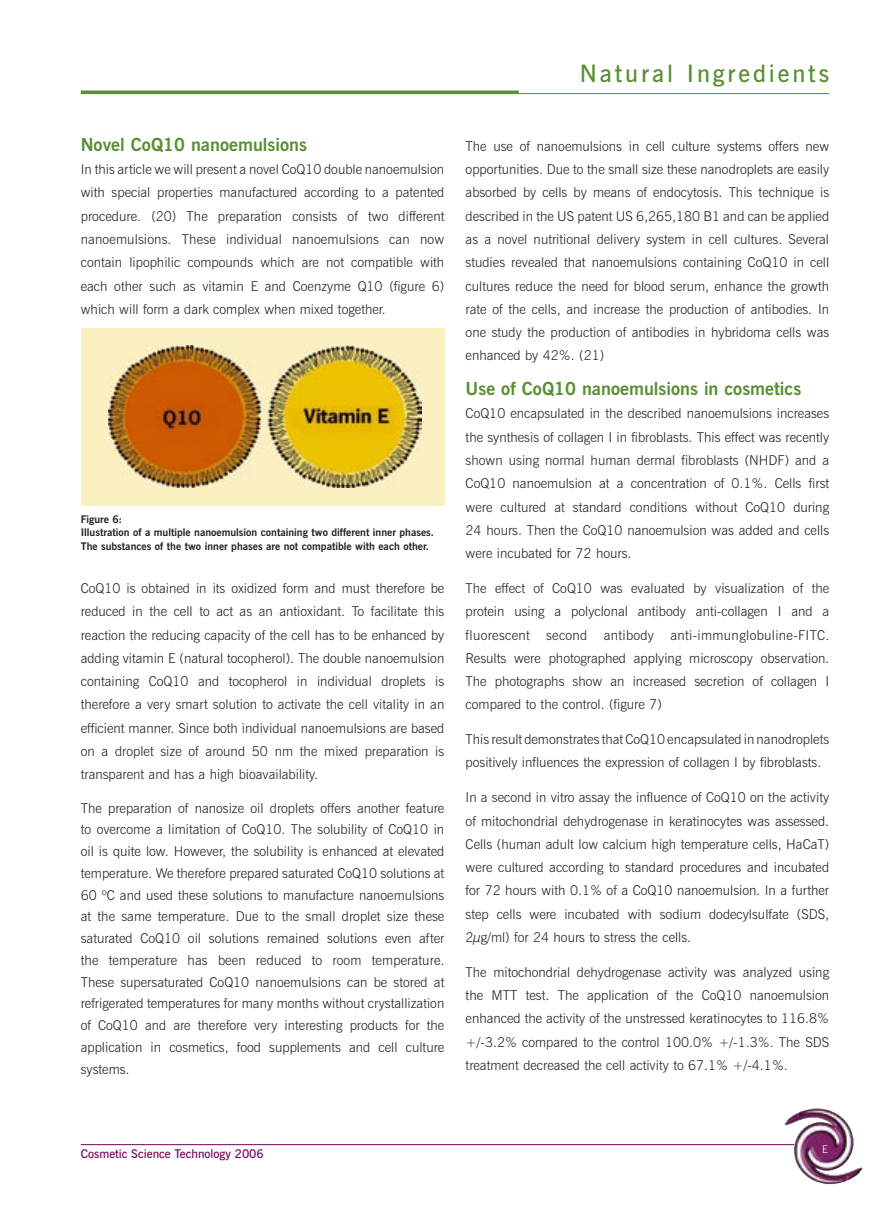
<style>
.page{position:relative;width:893px;height:1217px;background:#fff}
.page>*{position:absolute;margin:0;border:0;box-sizing:border-box;transform-origin:0 0}
.t1{font:600 24px "News Gothic BT";letter-spacing:.12em;color:#588f31}
._03_Sub-heads{font:700 18px "News Gothic BT";color:#588f31}
._04_Body_Copy{font:300 13.5px/23.2px "News Gothic BT";color:#212125;text-align:justify}
.t2{font:600 12px "News Gothic BT";color:#770058}
._07a_Caption___R_left{font:700 10.5px/13.5px "News Gothic BT";color:#212125}
.t3{font:300 10.5px "News Gothic BT";color:#fff}
</style>
<div class="page">
<hr style="left:81px;top:93px;width:748px;height:1px;background:#588f31">
<svg style="left:81px;top:90px;width:438px;height:3px"></svg>
<img style="left:784px;top:1108px;width:78px;height:76px">
<hr style="left:81px;top:1143px;width:713px;height:1px;background:#770058">
<div style="left:81px;top:328px;width:363px;height:177px;background:#fbf0c1"></div>
<img style="left:108px;top:345px;width:314px;height:142px">
<p class="_03_Sub-heads" style="left:81px;top:133px;width:228px">Novel CoQ10 nanoemulsions</p>
<p class="_04_Body_Copy" style="left:81px;top:158px;width:365px">In this article we will present a novel CoQ10 double nanoemulsion with special properties manufactured according to a patented procedure. (20) The preparation consists of two different nanoemulsions. These individual nanoemulsions can now contain lipophilic compounds which are not compatible with each other such as vitamin E and Coenzyme Q10 (figure 6) which will form a dark complex when mixed together.</p>
<p class="_07a_Caption___R_left" style="left:81px;top:512px;width:43px">Figure 6:</p>
<p class="_07a_Caption___R_left" style="left:81px;top:525px;width:355px">Illustration of a multiple nanoemulsion containing two different inner phases.<br>The substances of the two inner phases are not compatible with each other.</p>
<p class="_04_Body_Copy" style="left:81px;top:576px;width:365px">CoQ10 is obtained in its oxidized form and must therefore be reduced in the cell to act as an antioxidant. To facilitate this reaction the reducing capacity of the cell has to be enhanced by adding vitamin E (natural tocopherol). The double nanoemulsion containing CoQ10 and tocopherol in individual droplets is therefore a very smart solution to activate the cell vitality in an efficient manner. Since both individual nanoemulsions are based on a droplet size of around 50 nm the mixed preparation is transparent and has a high bioavailability.</p>
<p class="_04_Body_Copy" style="left:81px;top:796px;width:365px;line-height:21.8px">The preparation of nanosize oil droplets offers another feature to overcome a limitation of CoQ10. The solubility of CoQ10 in oil is quite low. However, the solubility is enhanced at elevated temperature. We therefore prepared saturated CoQ10 solutions at 60 ºC and used these solutions to manufacture nanoemulsions at the same temperature. Due to the small droplet size these saturated CoQ10 oil solutions remained solutions even after the temperature has been reduced to room temperature.<br>These supersaturated CoQ10 nanoemulsions can be stored at refrigerated temperatures for many months without crystallization of CoQ10 and are therefore very interesting products for the application in cosmetics, food supplements and cell culture systems.</p>
<h1 class="t1" style="left:580px;top:59px;width:251px">Natural Ingredients</h1>
<p class="_04_Body_Copy" style="left:466px;top:134px;width:365px">The use of nanoemulsions in cell culture systems offers new opportunities. Due to the small size these nanodroplets are easily absorbed by cells by means of endocytosis. This technique is described in the US patent US 6,265,180 B1 and can be applied as a novel nutritional delivery system in cell cultures. Several studies revealed that nanoemulsions containing CoQ10 in cell cultures reduce the need for blood serum, enhance the growth rate of the cells, and increase the production of antibodies. In one study the production of antibodies in hybridoma cells was enhanced by 42%. (21)</p>
<p class="_03_Sub-heads" style="left:466px;top:378px;width:337px">Use of CoQ10 nanoemulsions in cosmetics</p>
<p class="_04_Body_Copy" style="left:466px;top:402px;width:365px">CoQ10 encapsulated in the described nanoemulsions increases the synthesis of collagen I in fibroblasts. This effect was recently shown using normal human dermal fibroblasts (NHDF) and a CoQ10 nanoemulsion at a concentration of 0.1%. Cells first were cultured at standard conditions without CoQ10 during 24 hours. Then the CoQ10 nanoemulsion was added and cells were incubated for 72 hours.</p>
<p class="_04_Body_Copy" style="left:466px;top:576px;width:365px">The effect of CoQ10 was evaluated by visualization of the protein using a polyclonal antibody anti-collagen I and a fluorescent second antibody anti-immunglobuline-FITC.<br>Results were photographed applying microscopy observation.<br>The photographs show an increased secretion of collagen I compared to the control. (figure 7)</p>
<p class="_04_Body_Copy" style="left:466px;top:727px;width:365px">This result demonstrates that CoQ10 encapsulated in nanodroplets positively influences the expression of collagen I by fibroblasts.</p>
<p class="_04_Body_Copy" style="left:466px;top:785px;width:365px">In a second in vitro assay the influence of CoQ10 on the activity of mitochondrial dehydrogenase in keratinocytes was assessed.<br>Cells (human adult low calcium high temperature cells, HaCaT) were cultured according to standard procedures and incubated for 72 hours with 0.1% of a CoQ10 nanoemulsion. In a further step cells were incubated with sodium dodecylsulfate (SDS, 2µg/ml) for 24 hours to stress the cells.</p>
<p class="_04_Body_Copy" style="left:466px;top:960px;width:365px">The mitochondrial dehydrogenase activity was analyzed using the MTT test. The application of the CoQ10 nanoemulsion enhanced the activity of the unstressed keratinocytes to 116.8% +/-3.2% compared to the control 100.0% +/-1.3%. The SDS treatment decreased the cell activity to 67.1% +/-4.1%.</p>
<p class="t2" style="left:81px;top:1146px;width:184px">Cosmetic Science Technology 2006</p>
<p class="t3" style="left:822px;top:1142px;width:7px">E</p>
</div>
